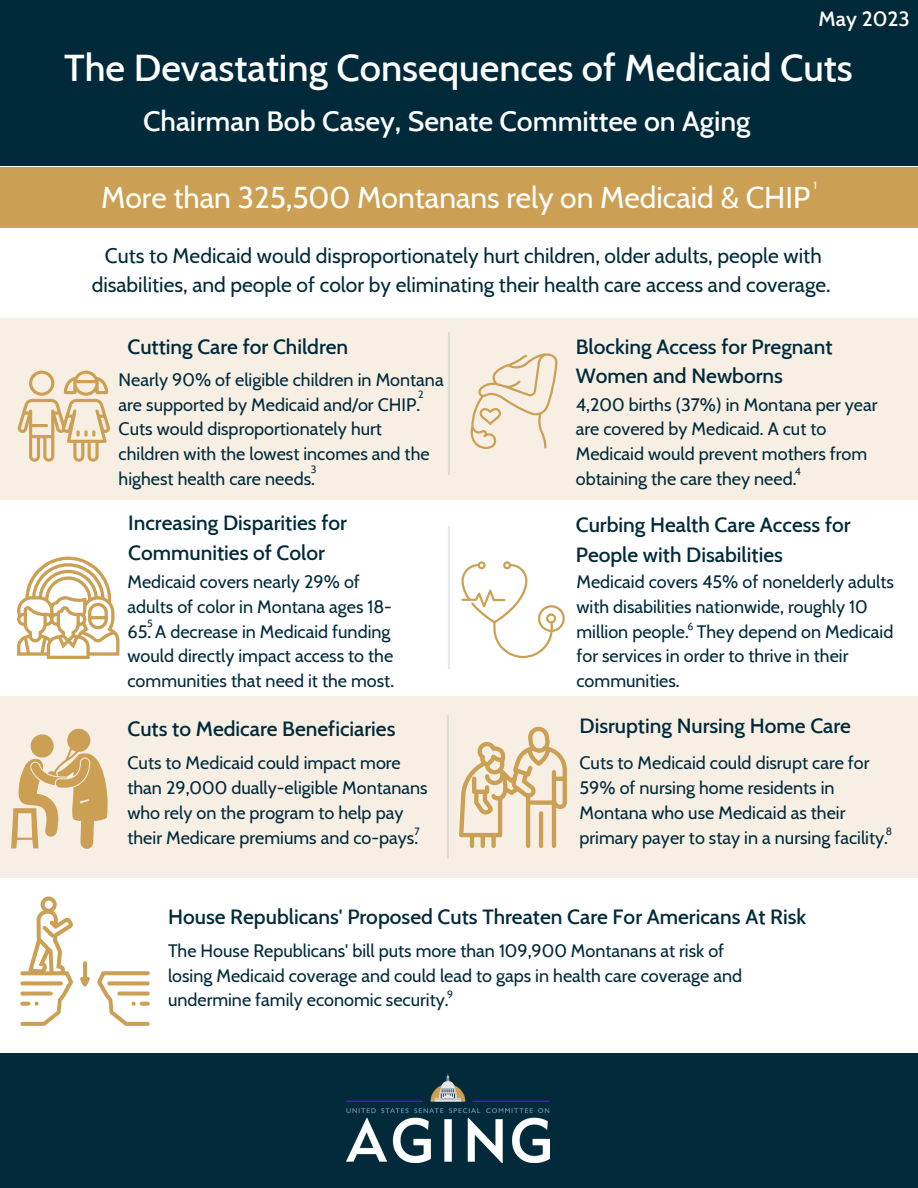
<style>
.page{position:relative;width:918px;height:1188px;background:#fff}
.page>*{position:absolute;margin:0;border:0;box-sizing:border-box;transform-origin:0 0}
.t1{font:500 38.1px "Cabin";color:#fff}
.t2{font:30px "Cabin";color:#fff}
.t3{font:500 28.5px "Cabin";color:#fff}
.t4{font:500 21px/29.2px "Cabin";color:#002a3a}
.t5{font:21px/29.2px "Cabin";color:#002a3a;text-align:center}
.t6{font:500 21px "Cabin";color:#fff}
.t7{font:18px/24.8px "Cabin";color:#002a3a}
.t8{font:10.5px "Cabin";color:#002a3a}
.t9{font:10.5px "Cabin";color:#fdfdfd}
</style>
<div class="page">
<div style="left:0;top:319px;width:918px;height:181px;background:#f7efe4"></div>
<div style="left:0;top:697px;width:918px;height:181px;background:#f7efe4"></div>
<hr style="left:447px;top:716px;width:2px;height:142px;background:#022a3a">
<hr style="left:448px;top:333px;width:2px;height:141px;background:#022a3a">
<hr style="left:448px;top:527px;width:2px;height:141px;background:#022a3a">
<div style="left:0;top:0;width:918px;height:166px;background:#002a3a"></div>
<div style="left:0;top:167px;width:918px;height:60px;background:#cca054"></div>
<svg style="left:18px;top:371px;width:92px;height:91px"></svg>
<svg style="left:461px;top:561px;width:104px;height:97px"></svg>
<hr style="left:552px;top:770px;width:4px;height:78px;background:#cca054;border-radius:2px">
<hr style="left:526px;top:793px;width:4px;height:55px;background:#cca054;border-radius:2px">
<hr style="left:539px;top:811px;width:4px;height:37px;background:#cca054;border-radius:2px">
<hr style="left:470px;top:833px;width:4px;height:15px;background:#cca054;border-radius:2px">
<hr style="left:481px;top:833px;width:4px;height:15px;background:#cca054;border-radius:2px">
<div style="left:491px;top:833px;width:5px;height:15px;background:#cca054;border-radius:2px"></div>
<svg style="left:459px;top:727px;width:108px;height:110px"></svg>
<svg style="left:470px;top:353px;width:88px;height:96px"></svg>
<svg style="left:17px;top:557px;width:102px;height:102px"></svg>
<svg style="left:97px;top:971px;width:53px;height:55px"></svg>
<svg style="left:20px;top:897px;width:53px;height:129px"></svg>
<svg style="left:80px;top:961px;width:10px;height:26px"></svg>
<svg style="left:11px;top:728px;width:97px;height:121px"></svg>
<div style="left:0;top:1053px;width:918px;height:135px;background:#022a3a"></div>
<img style="left:346px;top:1075px;width:204px;height:88px">
<p class="t6" style="left:819px;top:5px;width:93px">May 2023</p>
<p class="t1" style="left:64px;top:44px;width:790px">The Devastating Consequences of Medicaid Cuts</p>
<p class="t3" style="left:143px;top:104px;width:609px">Chairman Bob Casey, Senate Committee on Aging</p>
<p class="t2" style="left:101px;top:179px;width:711px">More than 325,500 Montanans rely on Medicaid &amp; CHIP</p>
<p class="t9" style="left:814px;top:179px;width:5px">1</p>
<p class="t5" style="left:92px;top:241px;width:740px">Cuts to Medicaid would disproportionately hurt children, older adults, people with disabilities, and people of color by eliminating their health care access and coverage.</p>
<p class="t4" style="left:127px;top:332px;width:222px">Cutting Care for Children</p>
<p class="t7" style="left:119px;top:367px;width:327px">Nearly 90% of eligible children in Montana are supported by Medicaid and/or CHIP.</p>
<p class="t8" style="left:418px;top:388px;width:7px">2</p>
<p class="t7" style="left:119px;top:417px;width:313px">Cuts would disproportionately hurt children with the lowest incomes and the highest health care needs.</p>
<p class="t8" style="left:311px;top:463px;width:7px">3</p>
<p class="t4" style="left:128px;top:508px;width:220px">Increasing Disparities for<br>Communities of Color</p>
<p class="t7" style="left:127px;top:569px;width:234px">Medicaid covers nearly 29% of</p>
<p class="t7" style="left:127px;top:594px;width:266px">adults of color in Montana ages 18-</p>
<p class="t7" style="left:127px;top:619px;width:265px">65. A decrease in Medicaid funding</p>
<p class="t8" style="left:147px;top:617px;width:7px">5</p>
<p class="t7" style="left:127px;top:644px;width:268px">would directly impact access to the communities that need it the most.</p>
<p class="t4" style="left:127px;top:714px;width:270px">Cuts to Medicare Beneficiaries</p>
<p class="t7" style="left:127px;top:751px;width:275px">Cuts to Medicaid could impact more</p>
<p class="t7" style="left:127px;top:775px;width:302px">than 29,000 dually-eligible Montanans</p>
<p class="t7" style="left:127px;top:800px;width:277px">who rely on the program to help pay</p>
<p class="t7" style="left:127px;top:825px;width:292px">their Medicare premiums and co-pays.</p>
<p class="t8" style="left:414px;top:825px;width:7px">7</p>
<p class="t4" style="left:576px;top:332px;width:258px">Blocking Access for Pregnant<br>Women and Newborns</p>
<p class="t7" style="left:576px;top:392px;width:303px">4,200 births (37%) in Montana per year are covered by Medicaid. A cut to Medicaid would prevent mothers from obtaining the care they need.</p>
<p class="t8" style="left:795px;top:465px;width:8px">4</p>
<p class="t4" style="left:576px;top:510px;width:276px">Curbing Health Care Access for<br>People with Disabilities</p>
<p class="t7" style="left:576px;top:569px;width:319px">Medicaid covers 45% of nonelderly adults with disabilities nationwide, roughly 10 million people.<sup>6</sup> They depend on Medicaid for services in order to thrive in their communities.</p>
<p class="t4" style="left:579px;top:711px;width:273px">Disrupting Nursing Home Care</p>
<p class="t7" style="left:579px;top:751px;width:310px">Cuts to Medicaid could disrupt care for 59% of nursing home residents in Montana who use Medicaid as their primary payer to stay in a nursing facility.</p>
<p class="t8" style="left:886px;top:825px;width:8px">8</p>
<p class="t4" style="left:168px;top:902px;width:640px">House Republicans' Proposed Cuts Threaten Care For Americans At Risk</p>
<p class="t7" style="left:168px;top:938px;width:576px">The House Republicans' bill puts more than 109,900 Montanans at risk of losing Medicaid coverage and could lead to gaps in health care coverage and undermine family economic security.</p>
<p class="t8" style="left:447px;top:988px;width:7px">9</p>
</div>
